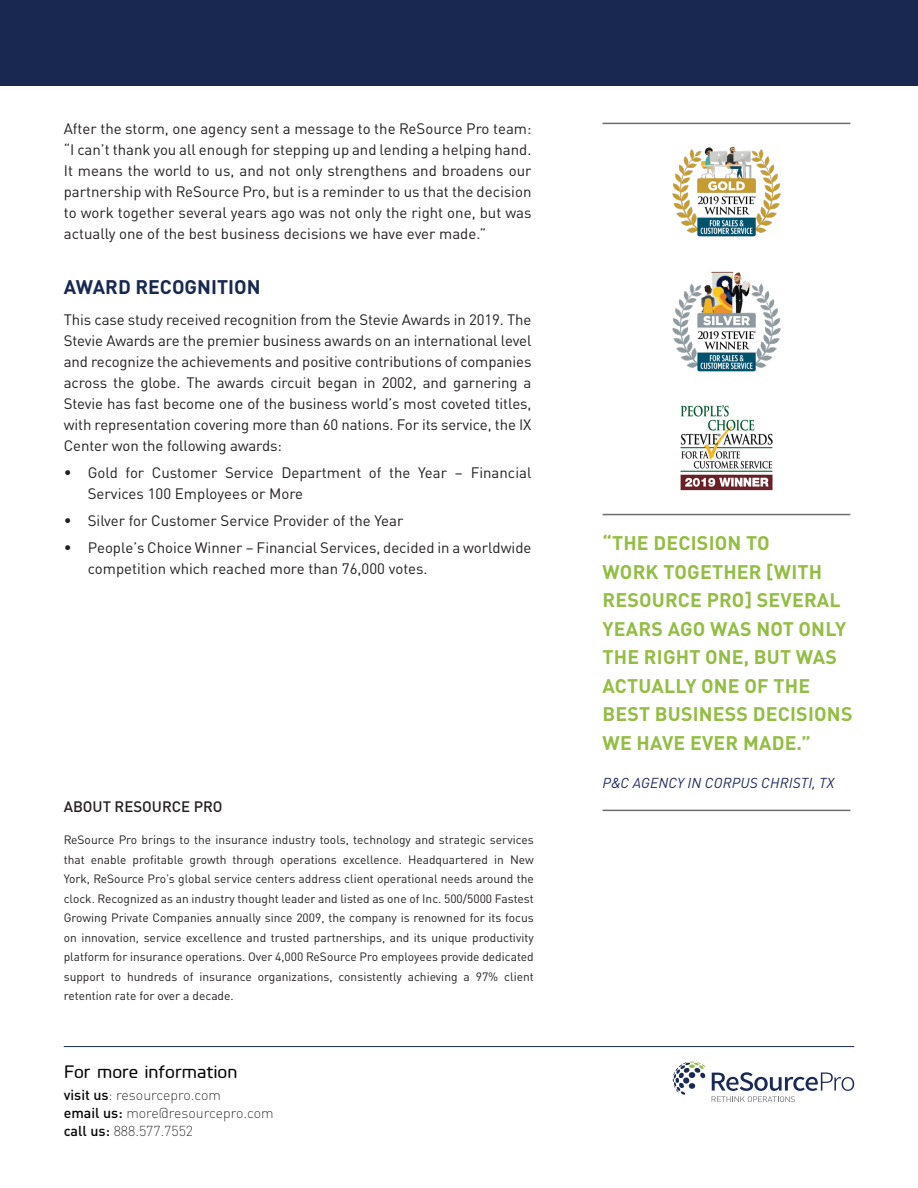
<style>
.page{position:relative;width:918px;height:1188px;background:#fff}
.page>*{position:absolute;margin:0;border:0;box-sizing:border-box;transform-origin:0 0}
.t1{font:700 19.5px/28.5px "DINOT";letter-spacing:.01em;color:#94bd45}
.t2{font:700 19.5px "DINOT";color:#182851}
.t3{font:500 18px "Planer";color:#040503;scale:1.1 1}
.t4{font:15px/21px "DINOT";color:#231f20;text-align:justify}
.t5{font:500 15px "DINOT";color:#231f20}
.Body{font:300 expanded 14.25px/18px "DINOT";color:#040503}
.t6{font:italic 14.25px "DINOT";letter-spacing:.01em;color:#1d2658}
.t7{font:12px/19.5px "DINOT";color:#231f20;text-align:right}
.s1{font-weight:500;font-stretch:normal}
</style>
<div class="page">
<div style="left:0;top:0;width:918px;height:85px;background:#182851"></div>
<hr style="left:64px;top:1046px;width:790px;height:1px;background:#182851">
<svg style="left:673px;top:1062px;width:33px;height:33px"></svg>
<svg style="left:712px;top:1072px;width:142px;height:30px"></svg>
<hr style="left:603px;top:514px;width:247px;height:1px;background:#6c6d70">
<hr style="left:603px;top:123px;width:247px;height:1px;background:#6c6d70">
<hr style="left:603px;top:810px;width:247px;height:1px;background:#6c6d70">
<img style="left:681px;top:405px;width:91px;height:86px">
<img style="left:672px;top:146px;width:109px;height:91px">
<img style="left:672px;top:271px;width:109px;height:101px">
<p class="t4" style="left:64px;top:117px;width:469px">After the storm, one agency sent a message to the ReSource Pro team:<br>I“ can t’ thank you all enough for stepping up and lending a helping hand.<br>It means the world to us, and not only strengthens and broadens our partnership with ReSource Pro, but is a reminder to us that the decision to work together several years ago was not only the right one, but was actually one of the best business decisions we have ever made “.</p>
<p class="t2" style="left:64px;top:271px;width:198px">AWARD RECOGNITION</p>
<p class="t4" style="left:64px;top:309px;width:469px">This case study received recognition from the Stevie Awards in 2019. The Stevie Awards are the premier business awards on an international level and recognize the achievements and positive contributions of companies across the globe. The awards circuit began in 2002, and garnering a Stevie has fast become one of the business world s’ most coveted titles, with representation covering more than 60 nations. For its service, the IX Center won the following awards:</p>
<p class="t4" style="left:471px;top:462px;width:62px">Financial</p>
<p class="t4" style="left:88px;top:462px;width:32px">Gold</p>
<p class="t4" style="left:152px;top:462px;width:67px">Customer</p>
<p class="t4" style="left:225px;top:462px;width:50px">Service</p>
<p class="t4" style="left:126px;top:462px;width:20px">for</p>
<p class="t4" style="left:369px;top:462px;width:14px">of</p>
<p class="t4" style="left:281px;top:462px;width:81px">Department</p>
<p class="t4" style="left:389px;top:462px;width:23px">the</p>
<p class="t4" style="left:418px;top:462px;width:30px">Year</p>
<p class="t4" style="left:64px;top:462px;width:9px">•</p>
<p class="t4" style="left:455px;top:462px;width:10px">–</p>
<p class="t4" style="left:64px;top:510px;width:9px">•</p>
<p class="t4" style="left:64px;top:537px;width:9px">•</p>
<p class="t4" style="left:88px;top:483px;width:217px">Services 100 Employees or More</p>
<p class="t4" style="left:88px;top:510px;width:317px">Silver for Customer Service Provider of the Year</p>
<p class="t4" style="left:88px;top:537px;width:445px">People s’ Choice Winner – Financial Services, decided in a worldwide</p>
<p class="t4" style="left:88px;top:558px;width:341px">competition which reached more than 76,000 votes.</p>
<p class="t5" style="left:64px;top:795px;width:160px">ABOUT RESOURCE PRO</p>
<p class="t7" style="left:64px;top:829px;width:472px">ReSource Pro brings to the insurance industry tools, technology and strategic services<br>New</p>
<p class="t7" style="left:133px;top:849px;width:52px">profitable</p>
<p class="t7" style="left:280px;top:849px;width:58px">operations</p>
<p class="t7" style="left:494px;top:849px;width:11px">in</p>
<p class="t7" style="left:64px;top:849px;width:23px">that</p>
<p class="t7" style="left:64px;top:868px;width:472px">York, ReSource Pro s’ global service centers address client operational needs around the</p>
<p class="t7" style="left:64px;top:888px;width:472px">clock. Recognized as an industry thought leader and listed as one of Inc. 500/5000 Fastest</p>
<p class="t7" style="left:64px;top:907px;width:472px">Growing Private Companies annually since 2009, the company is renowned for its focus</p>
<p class="t7" style="left:64px;top:927px;width:472px">on innovation, service excellence and trusted partnerships, and its unique productivity</p>
<p class="t7" style="left:64px;top:946px;width:472px">platform for insurance operations. Over 4,000 ReSource Pro employees provide dedicated</p>
<p class="t7" style="left:504px;top:966px;width:31px">client</p>
<p class="t7" style="left:91px;top:849px;width:37px">enable</p>
<p class="t7" style="left:190px;top:849px;width:38px">growth</p>
<p class="t7" style="left:232px;top:849px;width:43px">through</p>
<p class="t7" style="left:343px;top:849px;width:61px">excellence.</p>
<p class="t7" style="left:408px;top:849px;width:82px">Headquartered</p>
<p class="t7" style="left:476px;top:966px;width:24px">97%</p>
<p class="t7" style="left:183px;top:966px;width:12px">of</p>
<p class="t7" style="left:199px;top:966px;width:54px">insurance</p>
<p class="t7" style="left:258px;top:966px;width:76px">organizations,</p>
<p class="t7" style="left:339px;top:966px;width:65px">consistently</p>
<p class="t7" style="left:408px;top:966px;width:51px">achieving</p>
<p class="t7" style="left:127px;top:966px;width:52px">hundreds</p>
<p class="t7" style="left:64px;top:966px;width:172px;text-align:left">support<br>retention rate for over a decade.</p>
<p class="t7" style="left:111px;top:966px;width:12px">to</p>
<p class="t7" style="left:464px;top:966px;width:8px">a</p>
<p class="t3" style="left:64px;top:1059px;width:159px">For more information</p>
<p class="Body" style="left:64px;top:1085px;width:211px"><span class="s1">visit us</span>: resourcepro.com<br><span class="s1">email us:</span> more@resourcepro.com <span class="s1">call us:</span> 888.577.7552</p>
<p class="t1" style="left:603px;top:528px;width:251px">“THE DECISION TO<br>WORK TOGETHER [WITH<br>RESOURCE PRO] SEVERAL<br>YEARS AGO WAS NOT ONLY<br>THE RIGHT ONE, BUT WAS<br>ACTUALLY ONE OF THE<br>BEST BUSINESS DECISIONS<br>WE HAVE EVER MADE “.</p>
<p class="t6" style="left:603px;top:772px;width:233px">P&amp;C AGENCY IN CORPUS CHRISTI, TX</p>
</div>
